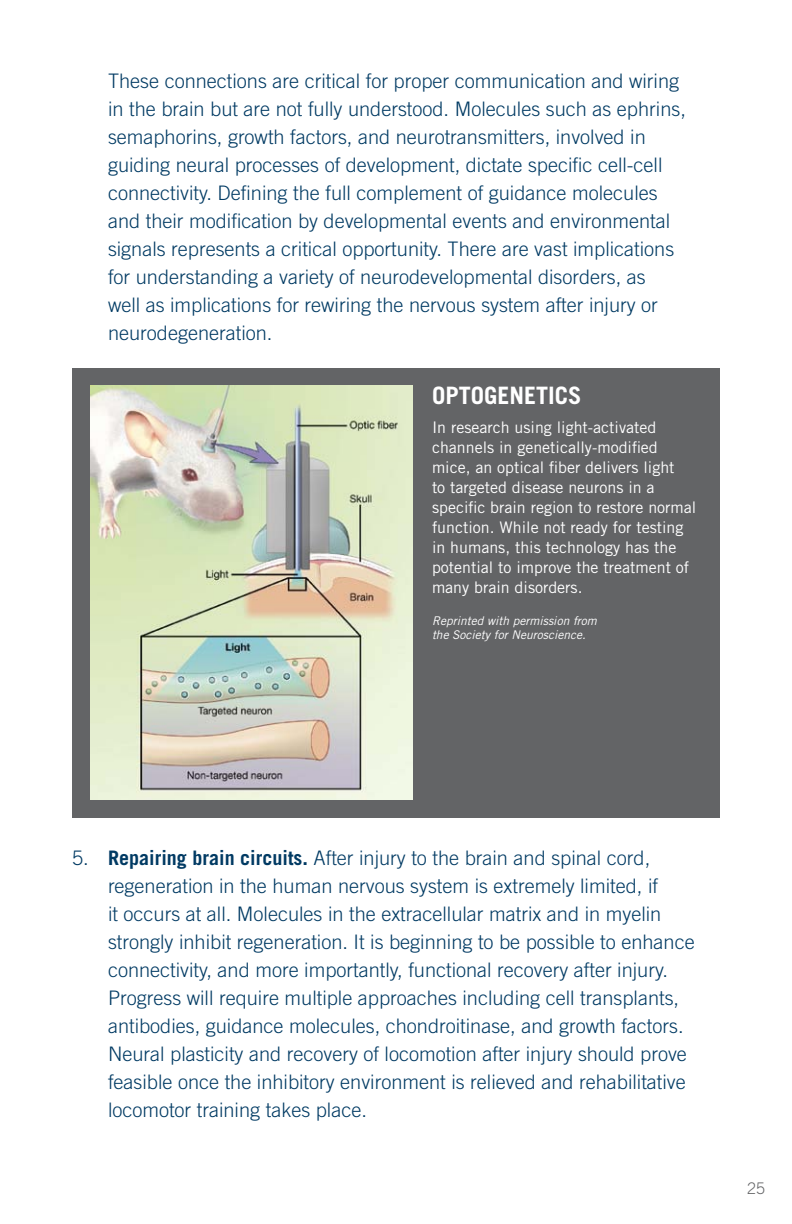
<style>
.page{position:relative;width:792px;height:1224px;background:#fff}
.page>*{position:absolute;margin:0;border:0;box-sizing:border-box;transform-origin:0 0}
.t1{font:700 24px "Trade Gothic";color:#fff}
.t2{font:300 20px/28px "Trade Gothic";color:#003a63}
.t3{font:16px/20px "Trade Gothic";color:#fff}
.t4{font:300 16px "Trade Gothic";color:#636466}
.t5{font:italic 12px/14px "Trade Gothic";color:#fff}
.s1{font-weight:700}
</style>
<div class="page">
<div style="left:72px;top:368px;width:648px;height:450px;background:#636466"></div>
<img style="left:90px;top:386px;width:322px;height:414px">
<p class="t2" style="left:108px;top:66px;width:579px">These connections are critical for proper communication and wiring in the brain but are not fully understood. Molecules such as ephrins, semaphorins, growth factors, and neurotransmitters, involved in guiding neural processes of development, dictate specific cell-cell connectivity. Defining the full complement of guidance molecules and their modification by developmental events and environmental signals represents a critical opportunity. There are vast implications for understanding a variety of neurodevelopmental disorders, as<br>well as implications for rewiring the nervous system after injury or neurodegeneration.</p>
<p class="t1" style="left:432px;top:381px;width:53px">OPTOGENE</p>
<p class="t1" style="left:536px;top:381px;width:24px">TICS</p>
<p class="t3" style="left:432px;top:417px;width:266px">In research using light-activated channels in genetically-modified mice, an optical fiber delivers light<br>to targeted disease neurons in a specific brain region to restore normal function. While not ready for testing in humans, this technology has the potential to improve the treatment of many brain disorders.</p>
<p class="t5" style="left:432px;top:614px;width:166px">Reprinted with permission from the Society for Neuroscience.</p>
<p class="t2" style="left:108px;top:844px;width:588px;text-indent:-36px">5. <span class="s1">Repairing brain circuits.</span> After injury to the brain and spinal cord, regeneration in the human nervous system is extremely limited, if<br>it occurs at all. Molecules in the extracellular matrix and in myelin strongly inhibit regeneration. It is beginning to be possible to enhance connectivity, and more importantly, functional recovery after injury.<br>Progress will require multiple approaches including cell transplants, antibodies, guidance molecules, chondroitinase, and growth factors.<br>Neural plasticity and recovery of locomotion after injury should prove feasible once the inhibitory environment is relieved and rehabilitative locomotor training takes place.</p>
<p class="t4" style="left:747px;top:1179px;width:19px">25</p>
</div>
